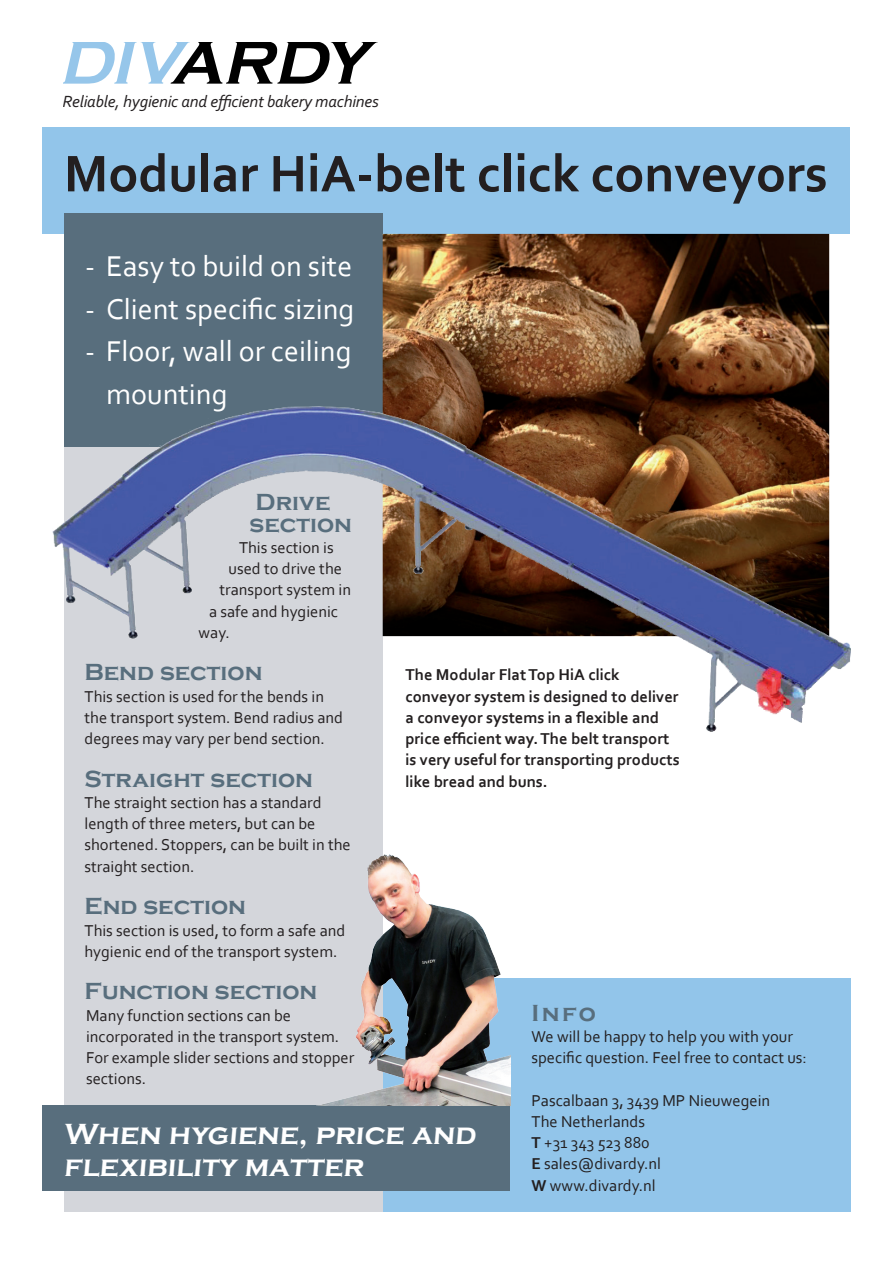
<style>
.page{position:relative;width:893px;height:1263px;background:#fff}
.page>*{position:absolute;margin:0;border:0;box-sizing:border-box;transform-origin:0 0}
.t1{font:italic 700 63.6px "Copperplate Gothic";color:#000}
.t2{font:italic 700 63.6px "Copperplate Gothic";color:#96c6ea}
.t3{font:700 54px "Corbel";color:#231f20}
.t4{font:30px/42.5px "Corbel";color:#fff}
.t5{font:700 30px/32px "Copperplate Gothic";color:#fff}
.t6{font:700 24px/21.3px "Copperplate Gothic";color:#586e7d}
.t7{font:italic 17.1px "Corbel";letter-spacing:-.01em;color:#231f20}
.t8{font:16.5px/21.3px "Corbel";color:#231f20}
.t9{font:700 16.5px/21.3px "Corbel";color:#231f20}
.s1{color:#96c6ea}
.s2{font-weight:700}
</style>
<div class="page">
<div style="left:64px;top:383px;width:319px;height:829px;background:#d4d6db"></div>
<div style="left:43px;top:128px;width:807px;height:106px;background:#92c5ea"></div>
<div style="left:383px;top:978px;width:467px;height:234px;background:#92c5ea"></div>
<div style="left:64px;top:213px;width:319px;height:233px;background:#586e7d"></div>
<div style="left:43px;top:1106px;width:467px;height:85px;background:#586e7d"></div>
<img style="left:383px;top:234px;width:446px;height:172px">
<img style="left:316px;top:855px;width:194px;height:251px">
<img style="left:53px;top:406px;width:797px;height:325px">
<h1 class="t2" style="left:59px;top:27px;width:91px">DI</h1>
<p class="t7" style="left:63px;top:90px;width:318px">Reliable, hygienic and efficient bakery machines</p>
<h1 class="t1" style="left:131px;top:27px;width:254px"><span class="s1">V</span>ARDY</h1>
<h2 class="t3" style="left:64px;top:140px;width:765px">Modular HiA-belt click conveyors</h2>
<h3 class="t4" style="left:85px;top:245px;width:269px">- Easy to build on site</h3>
<h3 class="t4" style="left:85px;top:287px;width:271px">- Client specific sizing</h3>
<h3 class="t4" style="left:106px;top:330px;width:247px;text-indent:-21px">- Floor, wall or ceiling mounting</h3>
<h3 class="t6" style="left:250px;top:492px;width:104px">Drive section</h3>
<p class="t8" style="left:239px;top:536px;width:96px">This section is</p>
<p class="t8" style="left:229px;top:558px;width:115px">used to drive the</p>
<p class="t8" style="left:220px;top:579px;width:133px">transport system in</p>
<p class="t8" style="left:209px;top:600px;width:131px">a safe and hygienic</p>
<p class="t8" style="left:199px;top:621px;width:33px">way.</p>
<h3 class="t6" style="left:85px;top:662px;width:180px">Bend section</h3>
<p class="t8" style="left:85px;top:685px;width:260px">This section is used for the bends in the transport system. Bend radius and degrees may vary per bend section.</p>
<h3 class="t6" style="left:85px;top:768px;width:230px">Straight section</h3>
<p class="t8" style="left:85px;top:791px;width:268px">The straight section has a standard length of three meters, but can be shortened. Stoppers, can be built in the straight section.</p>
<h3 class="t6" style="left:85px;top:896px;width:163px">End section</h3>
<p class="t8" style="left:85px;top:919px;width:262px">This section is used, to form a safe and hygienic end of the transport system.</p>
<h3 class="t6" style="left:85px;top:981px;width:234px">Function section</h3>
<p class="t8" style="left:86px;top:1004px;width:270px">Many function sections can be incorporated in the transport system.<br>For example slider sections and stopper sections.</p>
<h3 class="t5" style="left:64px;top:1119px;width:417px">When hygiene, price and flexibility matter</h3>
<p class="t9" style="left:405px;top:664px;width:276px">The Modular Flat Top HiA click conveyor system is designed to deliver a conveyor systems in a flexible and price efficient way. The belt transport is very useful for transporting products like bread and buns.</p>
<h3 class="t6" style="left:531px;top:1002px;width:66px">Info</h3>
<p class="t8" style="left:531px;top:1025px;width:277px">We will be happy to help you with your specific question. Feel free to contact us:</p>
<p class="t8" style="left:531px;top:1089px;width:240px">Pascalbaan 3, 3439 MP Nieuwegein<br>The Netherlands<br><span class="s2">T</span> +31 343 523 880<br><span class="s2">E</span> sales@divardy.nl<br><span class="s2">W</span> www.divardy.nl</p>
</div>
